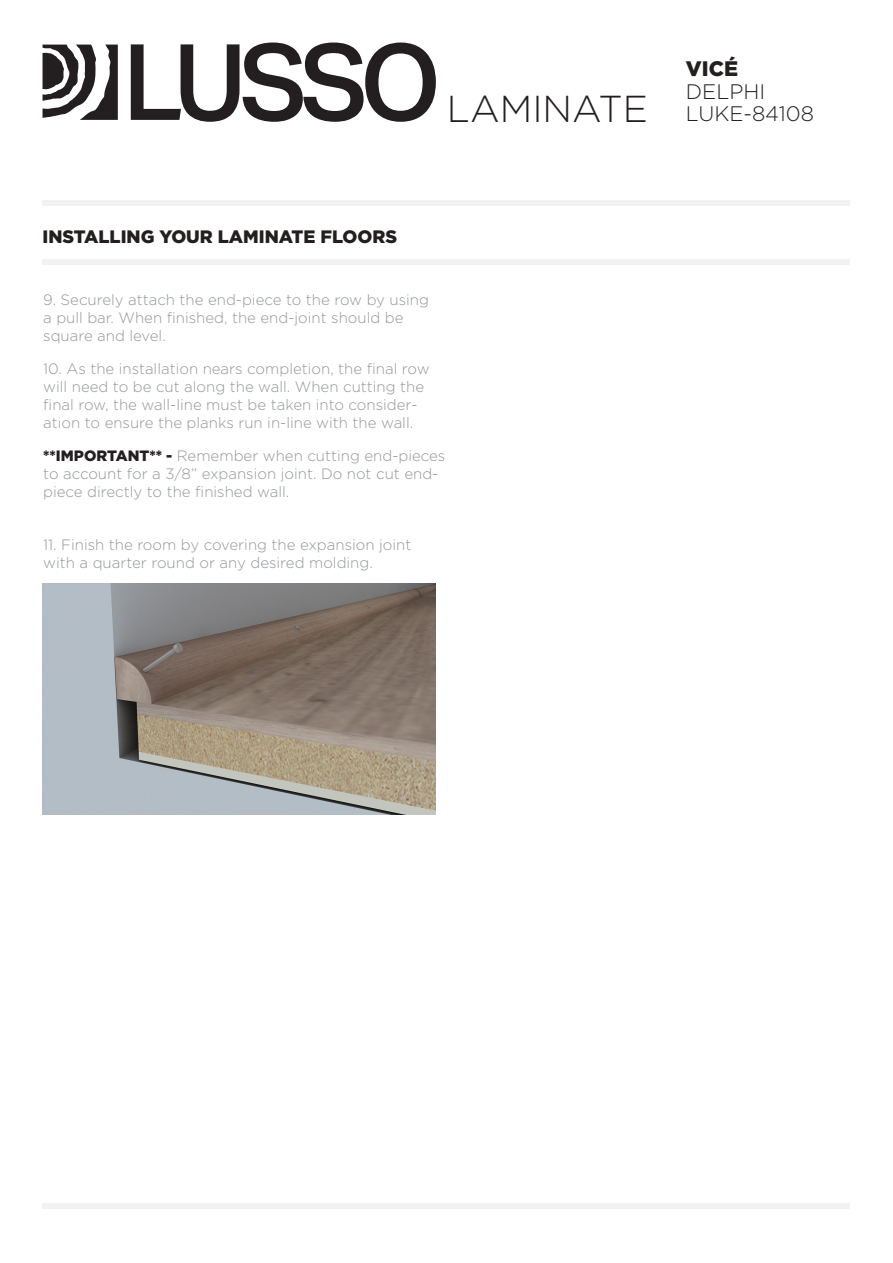
<style>
.page{position:relative;width:893px;height:1263px;background:#fff}
.page>*{position:absolute;margin:0;border:0;box-sizing:border-box;transform-origin:0 0}
.t1{font:300 37.5px "Gotham";color:#231f1f}
.NAME_CODE{font:300 21px "Gotham";color:#231f1f}
.NAME_CODE-2{font:900 21px "Gotham";color:#231f1f}
.t2{font:900 18px "Gotham";color:#231f1f}
.t3{font:300 15px/18px "Gotham";color:#939698}
.s1{font-weight:900;color:#231f20}
</style>
<div class="page">
<div style="left:43px;top:200px;width:807px;height:5px;background:#f2f2f2"></div>
<div style="left:43px;top:259px;width:807px;height:6px;background:#f2f2f2"></div>
<img style="left:43px;top:583px;width:393px;height:231px">
<svg style="left:131px;top:43px;width:305px;height:79px"></svg>
<svg style="left:43px;top:45px;width:75px;height:75px"></svg>
<div style="left:43px;top:1203px;width:807px;height:6px;background:#f2f2f2"></div>
<h1 class="t1" style="left:447px;top:88px;width:202px">LAMINATE</h1>
<p class="NAME_CODE-2" style="left:686px;top:57px;width:54px">VICÉ</p>
<p class="NAME_CODE" style="left:686px;top:80px;width:81px">DELPHI</p>
<p class="NAME_CODE" style="left:686px;top:103px;width:130px">LUKE-84108</p>
<p class="t2" style="left:43px;top:226px;width:356px">INSTALLING YOUR LAMINATE FLOORS</p>
<p class="t3" style="left:43px;top:291px;width:387px">9. Securely attach the end-piece to the row by using a pull bar. When finished, the end-joint should be square and level.</p>
<p class="t3" style="left:43px;top:360px;width:388px">10. As the installation nears completion, the final row will need to be cut along the wall. When cutting the final row, the wall-line must be taken into consider&shy;ation to ensure the planks run in-line with the wall.</p>
<p class="t3" style="left:43px;top:447px;width:404px"><span class="s1">**IMPORTANT** -</span> Remember when cutting end-pieces to account for a 3/8” expansion joint. Do not cut end&shy;piece directly to the finished wall.</p>
<p class="t3" style="left:43px;top:536px;width:370px">11. Finish the room by covering the expansion joint with a quarter round or any desired molding.</p>
</div>
